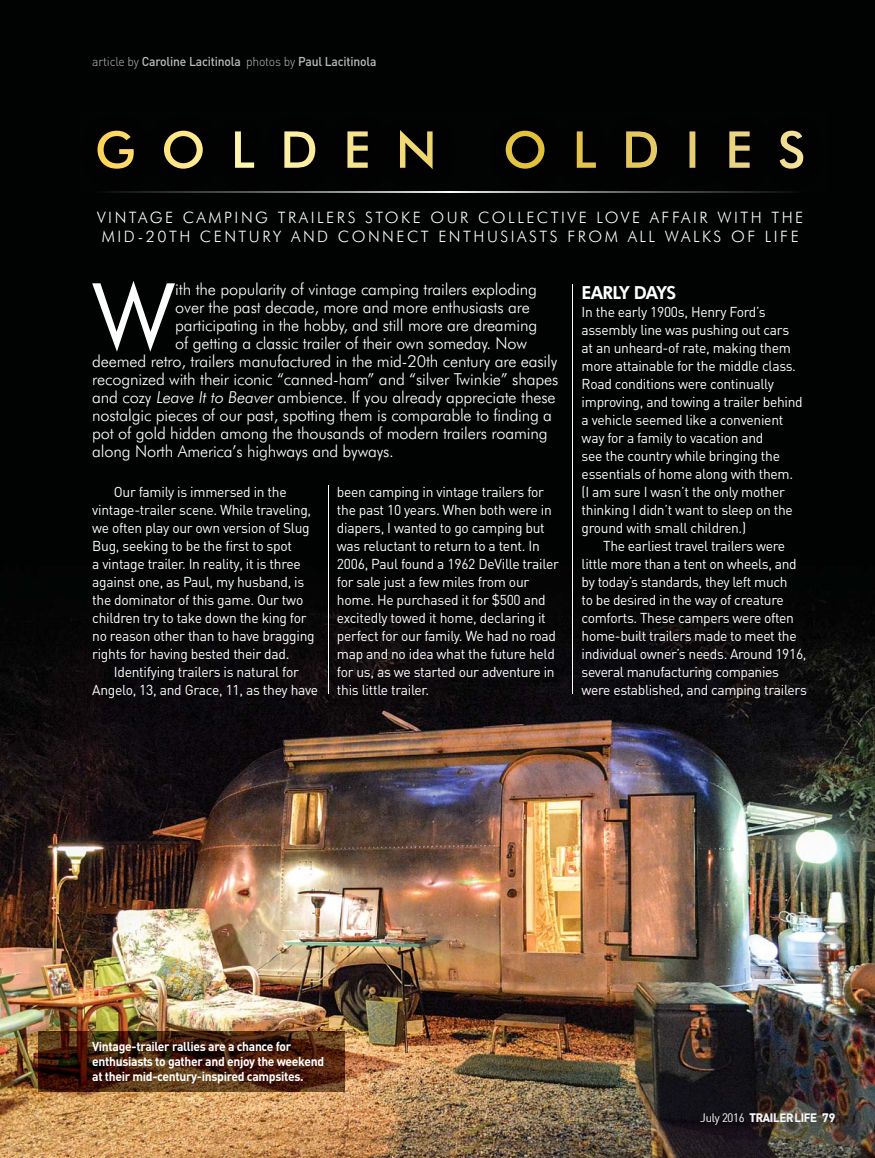
<style>
.page{position:relative;width:875px;height:1158px;background:#fff}
.page>*{position:absolute;margin:0;border:0;box-sizing:border-box;transform-origin:0 0}
.t1{font:91.95px "Futura BT";color:#fff}
.t2{font:800 18px "Futura BT";letter-spacing:-.04em;color:#fff}
.t3{font:300 16.5px "Futura BT";letter-spacing:-.01em;color:#fff}
.t4{font:300 15.75px/18.9px "Futura BT";letter-spacing:.16em;color:#fff}
.t5{font:14.25px/18px "DIN";letter-spacing:-.02em;color:#fff}
.t6{font:700 12.75px/15px "DIN";letter-spacing:-.025em;color:#fff;scale:.95 1}
.t7{font:500 12.75px "DIN";letter-spacing:-.015em;color:#bbbdc0;scale:.95 1}
.t8{font:700 12px "DIN";letter-spacing:-.025em;color:#fff;scale:.95 1}
.s1{font-weight:300}
</style>
<div class="page">
<div style="left:0;top:0;width:874px;height:1158px;background:#010202"></div>
<img style="left:0;top:554px;width:874px;height:604px">
<svg style="left:97px;top:130px;width:706px;height:39px"></svg>
<img style="left:107px;top:191px;width:686px;height:2px">
<hr style="left:571px;top:284px;width:1px;height:410px;background:#fff">
<hr style="left:328px;top:485px;width:1px;height:209px;background:#fff">
<img style="left:38px;top:1032px;width:306px;height:59px">
<p class="t7" style="left:92px;top:57px;width:300px"><span class="s1">article by</span> Caroline Lacitinola <span class="s1">photos by</span> Paul Lacitinola</p>
<p class="t4" style="left:97px;top:209px;width:707px">VINTAGE CAMPING TRAILERS STOKE OUR COLLECTIVE LOVE AFFAIR WITH THE<br>MID-20TH CENTURY AND CONNECT ENTHUSIASTS FROM ALL WALKS OF LIFE</p>
<h1 class="t1" style="left:93px;top:271px;width:83px">W</h1>
<p class="t3" style="left:175px;top:281px;width:363px">ith the popularity of vintage camping trailers exploding</p>
<p class="t2" style="left:581px;top:284px;width:96px">EARLY DAYS</p>
<p class="t5" style="left:581px;top:305px;width:223px">In the early 1900s, Henry Ford’s assembly line was pushing out cars at an unheard-of rate, making them more attainable for the middle class.<br>Road conditions were continually improving, and towing a trailer behind a vehicle seemed like a convenient way for a family to vacation and<br>see the country while bringing the essentials of home along with them. (I am sure I wasn’t the only mother thinking I didn’t want to sleep on the ground with small children.)</p>
<p class="t5" style="left:581px;top:539px;width:227px;text-indent:22px">The earliest travel trailers were little more than a tent on wheels, and by today’s standards, they left much<br>to be desired in the way of creature comforts. These campers were often home-built trailers made to meet the individual owner’s needs. Around 1916, several manufacturing companies were established, and camping trailers</p>
<p class="t3" style="left:175px;top:299px;width:356px">over the past decade, more and more enthusiasts are</p>
<p class="t3" style="left:175px;top:317px;width:363px">participating in the hobby, and still more are dreaming</p>
<p class="t3" style="left:175px;top:335px;width:353px">of getting a classic trailer of their own someday. Now</p>
<p class="t3" style="left:92px;top:353px;width:466px">deemed retro, trailers manufactured in the mid-20th century are easily</p>
<p class="t3" style="left:92px;top:371px;width:467px">recognized with their iconic “canned-ham” and “silver Twinkie” shapes</p>
<p class="t3" style="left:92px;top:389px;width:464px">and cozy Leave It to Beaver ambience. If you already appreciate these</p>
<p class="t3" style="left:92px;top:407px;width:461px">nostalgic pieces of our past, spotting them is comparable to finding a</p>
<p class="t3" style="left:92px;top:425px;width:456px">pot of gold hidden among the thousands of modern trailers roaming</p>
<p class="t3" style="left:92px;top:443px;width:303px">along North America’s highways and byways.</p>
<p class="t5" style="left:92px;top:485px;width:224px;text-indent:22px">Our family is immersed in the vintage-trailer scene. While traveling, we often play our own version of Slug Bug, seeking to be the first to spot<br>a vintage trailer. In reality, it is three against one, as Paul, my husband, is the dominator of this game. Our two children try to take down the king for no reason other than to have bragging rights for having bested their dad.</p>
<p class="t5" style="left:92px;top:665px;width:227px;text-align:center">Identifying trailers is natural for<br>Angelo, 13, and Grace, 11, as they have</p>
<p class="t5" style="left:337px;top:485px;width:223px">been camping in vintage trailers for the past 10 years. When both were in diapers, I wanted to go camping but was reluctant to return to a tent. In 2006, Paul found a 1962 DeVille trailer for sale just a few miles from our home. He purchased it for $500 and excitedly towed it home, declaring it perfect for our family. We had no road map and no idea what the future held for us, as we started our adventure in this little trailer.</p>
<p class="t6" style="left:92px;top:1041px;width:246px">Vintage-trailer rallies are a chance for enthusiasts to gather and enjoy the weekend at their mid-century-inspired campsites.</p>
<p class="t8" style="left:700px;top:1113px;width:143px"><span class="s1">July 2016</span> TRAILER LIFE 79</p>
</div>
